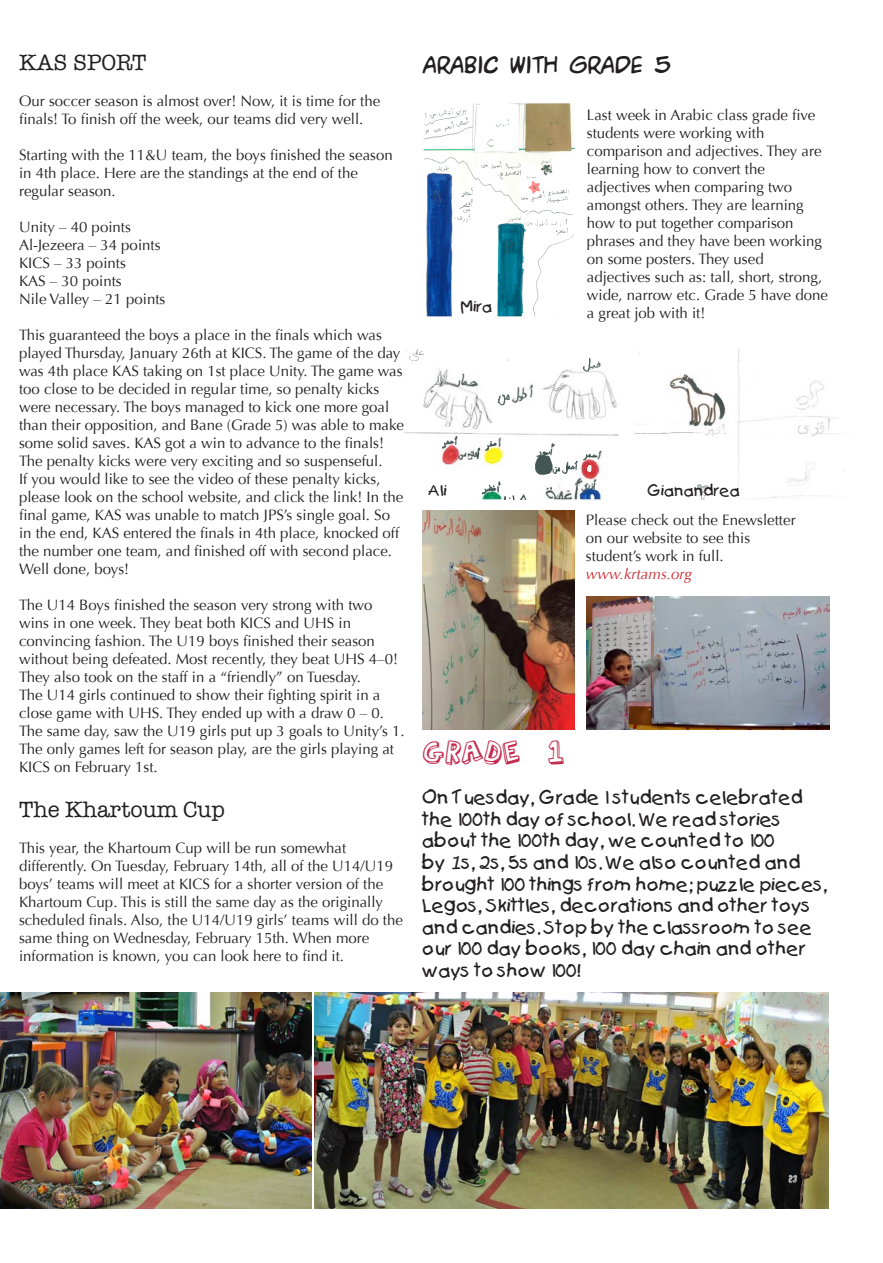
<style>
.page{position:relative;width:883px;height:1263px;background:#fff}
.page>*{position:absolute;margin:0;border:0;box-sizing:border-box;transform-origin:0 0}
.t1{font:31.5px "Action Jackson";color:#c52b4f}
.t2{font:22.5px "American Typewriter";color:#231f20}
.t3{font:21px "ACME Explosive";color:#231f20}
.t4{font:18px/21.6px "Kids Plain";color:#231f20}
.t5{font:15px/18px "Optima";color:#231f20}
.t6{font:15px "Kids Plain";color:#231f20}
.t7{font:italic 15px "Optima";color:#d1232a}
.s1{font-family:"Lucida Handwriting";font-style:italic}
</style>
<div class="page">
<img style="left:315px;top:993px;width:513px;height:216px">
<img style="left:638px;top:349px;width:196px;height:151px">
<img style="left:696px;top:485px;width:12px;height:14px">
<img style="left:635px;top:433px;width:94px;height:1px">
<svg style="left:813px;top:423px;width:8px;height:10px"></svg>
<svg style="left:673px;top:380px;width:11px;height:4px"></svg>
<img style="left:404px;top:353px;width:215px;height:147px">
<img style="left:477px;top:441px;width:120px;height:58px">
<img style="left:430px;top:371px;width:25px;height:26px">
<img style="left:583px;top:358px;width:17px;height:13px">
<svg style="left:498px;top:394px;width:11px;height:11px"></svg>
<img style="left:442px;top:436px;width:15px;height:13px">
<img style="left:409px;top:349px;width:14px;height:15px">
<svg style="left:587px;top:465px;width:3px;height:6px"></svg>
<svg style="left:468px;top:454px;width:10px;height:5px"></svg>
<svg style="left:520px;top:387px;width:11px;height:10px"></svg>
<img style="left:423px;top:103px;width:152px;height:214px">
<img style="left:424px;top:109px;width:149px;height:207px">
<svg style="left:528px;top:182px;width:11px;height:11px"></svg>
<img style="left:422px;top:511px;width:152px;height:218px">
<img style="left:586px;top:596px;width:243px;height:134px">
<img style="left:0;top:993px;width:311px;height:216px">
<p class="t2" style="left:19px;top:45px;width:129px">KAS SPORT</p>
<p class="t5" style="left:19px;top:92px;width:362px">Our soccer season is almost over! Now, it is time for the finals! To finish off the week, our teams did very well.</p>
<p class="t5" style="left:19px;top:146px;width:375px">Starting with the 11&amp;U team, the boys finished the season in 4th place. Here are the standings at the end of the</p>
<p class="t5" style="left:19px;top:182px;width:98px">regular season.</p>
<p class="t5" style="left:19px;top:218px;width:113px">Unity – 40 points</p>
<p class="t5" style="left:19px;top:236px;width:143px">Al-Jezeera – 34 points</p>
<p class="t5" style="left:19px;top:254px;width:108px">KICS – 33 points</p>
<p class="t5" style="left:19px;top:272px;width:104px">KAS – 30 points</p>
<p class="t5" style="left:19px;top:290px;width:148px">Nile Valley – 21 points</p>
<p class="t5" style="left:19px;top:326px;width:386px">This guaranteed the boys a place in the finals which was played Thursday, January 26th at KICS. The game of the day was 4th place KAS taking on 1st place Unity. The game was too close to be decided in regular time, so penalty kicks were necessary. The boys managed to kick one more goal than their opposition, and Bane (Grade 5) was able to make some solid saves. KAS got a win to advance to the finals!<br>The penalty kicks were very exciting and so suspenseful.<br>If you would like to see the video of these penalty kicks, please look on the school website, and click the link! In the final game, KAS was unable to match JPS’s single goal. So in the end, KAS entered the finals in 4th place, knocked off the number one team, and finished off with second place.<br>Well done, boys!</p>
<p class="t5" style="left:19px;top:596px;width:355px">The U14 Boys finished the season very strong with two wins in one week. They beat both KICS and UHS in</p>
<p class="t5" style="left:19px;top:632px;width:380px">convincing fashion. The U19 boys finished their season without being defeated. Most recently, they beat UHS 4–0!</p>
<p class="t5" style="left:19px;top:668px;width:343px">They also took on the staff in a “friendly” on Tuesday.</p>
<p class="t5" style="left:19px;top:686px;width:387px">The U14 girls continued to show their fighting spirit in a close game with UHS. They ended up with a draw 0 – 0.<br>The same day, saw the U19 girls put up 3 goals to Unity’s 1.<br>The only games left for season play, are the girls playing at KICS on February 1st.</p>
<p class="t2" style="left:19px;top:792px;width:207px">The Khartoum Cup</p>
<p class="t5" style="left:19px;top:839px;width:328px">This year, the Khartoum Cup will be run somewhat</p>
<p class="t5" style="left:19px;top:857px;width:385px">differently. On Tuesday, February 14th, all of the U14/U19 boys’ teams will meet at KICS for a shorter version of the Khartoum Cup. This is still the same day as the originally scheduled finals. Also, the U14/U19 girls’ teams will do the</p>
<p class="t5" style="left:19px;top:929px;width:352px">same thing on Wednesday, February 15th. When more information is known, you can look here to find it.</p>
<p class="t3" style="left:422px;top:57px;width:249px">ARABIC WITH GRADE 5</p>
<p class="t5" style="left:586px;top:106px;width:230px">Last week in Arabic class grade five students were working with</p>
<p class="t5" style="left:586px;top:142px;width:236px">comparison and adjectives. They are learning how to convert the</p>
<p class="t5" style="left:586px;top:178px;width:236px">adjectives when comparing two amongst others. They are learning how to put together comparison phrases and they have been working on some posters. They used</p>
<p class="t5" style="left:586px;top:268px;width:242px">adjectives such as: tall, short, strong, wide, narrow etc. Grade 5 have done</p>
<p class="t6" style="left:460px;top:298px;width:34px">Mira</p>
<p class="t5" style="left:586px;top:304px;width:120px">a great job with it!</p>
<p class="t6" style="left:428px;top:481px;width:20px">Ali</p>
<p class="t6" style="left:647px;top:481px;width:94px">Gianandrea</p>
<p class="t5" style="left:585px;top:511px;width:211px">Please check out the Enewsletter on our website to see this</p>
<p class="t5" style="left:585px;top:547px;width:139px">student’s work in full.</p>
<p class="t7" style="left:585px;top:565px;width:107px">www.krtams.org</p>
<p class="t1" style="left:422px;top:738px;width:144px">GRADE 1</p>
<p class="t4" style="left:422px;top:787px;width:406px">On Tuesday, Grade 1 students celebrated the 100th day of school. We read stories about the 100th day, we counted to 100<br>by <span class="s1">1</span>s, 2s, 5s and 10s. We also counted and brought 100 things from home; puzzle pieces, Legos, Skittles, decorations and other toys and candies. Stop by the classroom to see our 100 day books, 100 day chain and other ways to show 100!</p>
</div>
